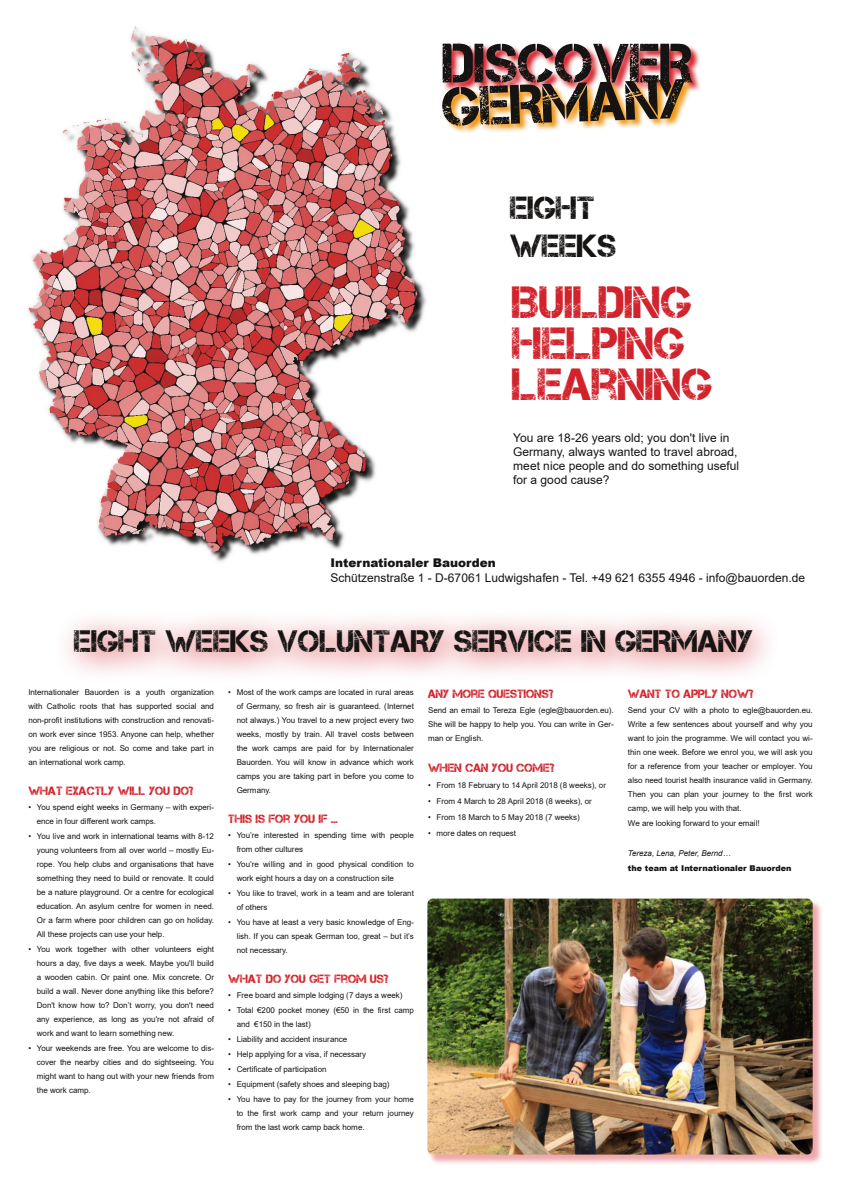
<style>
.page{position:relative;width:842px;height:1191px;background:#fff}
.page>*{position:absolute;margin:0;border:0;box-sizing:border-box;transform-origin:0 0}
.t1{font:55.2px "Captureit";color:#161413}
.t2{font:45px/41.2px "Captureit";color:#d2222b}
.t3{font:32px/37.8px "Captureit";color:#161413}
.t4{font:31px "Captureit";color:#161413}
.t5{font:12px/13.8px "Arial";color:#161413}
.t6{font:12px "Captureit";color:#d2222b}
.t7{font:900 12px "Arial";color:#161413}
.t8{font:8px/14px "Arial";letter-spacing:-.005em;color:#161413;text-align:justify}
.t9{font:900 8px "Arial";letter-spacing:-.005em;color:#161413}
.t10{font:italic 8px "Arial";letter-spacing:-.005em;color:#161413}
</style>
<div class="page">
<img style="left:27px;top:26px;width:400px;height:536px">
<img style="left:443px;top:44px;width:257px;height:30px">
<img style="left:443px;top:74px;width:257px;height:59px">
<img style="left:428px;top:902px;width:394px;height:262px">
<img style="left:427px;top:898px;width:386px;height:256px;border-radius:6px">
<h1 class="t1" style="left:443px;top:32px;width:251px">DISCOVER</h1>
<h1 class="t1" style="left:441px;top:76px;width:247px;rotate:-2deg">GERMANY</h1>
<h3 class="t3" style="left:510px;top:189px;width:108px">EIGHT<br>WEEKS</h3>
<h2 class="t2" style="left:512px;top:281px;width:202px">BUILDING<br>HELPING<br>LEARNING</h2>
<h3 class="t5" style="left:513px;top:431px;width:227px">You are 18-26 years old; you don't live in Germany, always wanted to travel abroad, meet nice people and do something useful for a good cause?</h3>
<h3 class="t7" style="left:330px;top:554px;width:167px">Internationaler Bauorden</h3>
<h3 class="t5" style="left:330px;top:571px;width:476px">Schützenstraße 1 - D-67061 Ludwigshafen - Tel. +49 621 6355 4946 - info@bauorden.de</h3>
<h3 class="t4" style="left:74px;top:624px;width:680px">EIGHT WEEKS VOLUNTARY SERVICE IN GERMANY</h3>
<p class="t8" style="left:28px;top:685px;width:187px">Internationaler Bauorden is a youth organization with Catholic roots that has supported social and non-profit institutions with construction and renovati&shy;on work ever since 1953. Anyone can help, whether you are religious or not. So come and take part in an international work camp.</p>
<h3 class="t6" style="left:28px;top:784px;width:167px">WHAT EXACTLY WILL YOU DO?</h3>
<p class="t8" style="left:37px;top:800px;width:179px;text-indent:-8px">• You spend eight weeks in Germany – with experi&shy;ence in four different work camps.</p>
<p class="t8" style="left:37px;top:829px;width:179px;text-indent:-8px">• You live and work in international teams with 8-12 young volunteers from all over world – mostly Eu&shy;rope. You help clubs and organisations that have something they need to build or renovate. It could be a nature playground. Or a centre for ecological education. An asylum centre for women in need.<br>Or a farm where poor children can go on holiday.<br>All these projects can use your help.</p>
<p class="t8" style="left:37px;top:942px;width:179px;text-indent:-8px">• You work together with other volunteers eight hours a day, five days a week. Maybe you'll build a wooden cabin. Or paint one. Mix concrete. Or build a wall. Never done anything like this before?<br>Don't know how to? Don’t worry, you don't need any experience, as long as you're not afraid of work and want to learn something new.</p>
<p class="t8" style="left:37px;top:1041px;width:179px;text-indent:-8px">• Your weekends are free. You are welcome to dis&shy;cover the nearby cities and do sightseeing. You might want to hang out with your new friends from the work camp.</p>
<p class="t8" style="left:237px;top:685px;width:179px;text-indent:-8px">• Most of the work camps are located in rural areas of Germany, so fresh air is guaranteed. (Internet not always.) You travel to a new project every two weeks, mostly by train. All travel costs between the work camps are paid for by Internationaler Bauorden. You will know in advance which work camps you are taking part in before you come to Germany.</p>
<h3 class="t6" style="left:228px;top:812px;width:111px">THIS IS FOR YOU IF …</h3>
<p class="t8" style="left:237px;top:828px;width:179px;text-indent:-8px">• You’re interested in spending time with people from other cultures</p>
<p class="t8" style="left:237px;top:857px;width:179px;text-indent:-8px">• You’re willing and in good physical condition to work eight hours a day on a construction site</p>
<p class="t8" style="left:237px;top:886px;width:179px;text-indent:-8px">• You like to travel, work in a team and are tolerant of others</p>
<p class="t8" style="left:237px;top:915px;width:179px;text-indent:-8px">• You have at least a very basic knowledge of Eng&shy;lish. If you can speak German too, great – but it’s not necessary.</p>
<h3 class="t6" style="left:228px;top:972px;width:162px">WHAT DO YOU GET FROM US?</h3>
<p class="t8" style="left:228px;top:988px;width:176px">• Free board and simple lodging (7 days a week)</p>
<p class="t8" style="left:237px;top:1003px;width:179px;text-indent:-8px">• Total €200 pocket money (€50 in the first camp and €150 in the last)</p>
<p class="t8" style="left:228px;top:1032px;width:121px">• Liability and accident insurance</p>
<p class="t8" style="left:228px;top:1047px;width:140px">• Help applying for a visa, if necessary</p>
<p class="t8" style="left:228px;top:1062px;width:100px">• Certificate of participation</p>
<p class="t8" style="left:228px;top:1077px;width:163px">• Equipment (safety shoes and sleeping bag)</p>
<p class="t8" style="left:237px;top:1092px;width:179px;text-indent:-8px">• You have to pay for the journey from your home to the first work camp and your return journey from the last work camp back home.</p>
<h3 class="t6" style="left:428px;top:686px;width:127px">ANY MORE QUESTIONS?</h3>
<p class="t8" style="left:428px;top:703px;width:187px">Send an email to Tereza Egle (egle@bauorden.eu).<br>She will be happy to help you. You can write in Ger&shy;man or English.</p>
<h3 class="t6" style="left:428px;top:760px;width:128px">WHEN CAN YOU COME?</h3>
<p class="t8" style="left:428px;top:778px;width:179px">• From 18 February to 14 April 2018 (8 weeks), or</p>
<p class="t8" style="left:428px;top:794px;width:165px">• From 4 March to 28 April 2018 (8 weeks), or</p>
<p class="t8" style="left:428px;top:810px;width:153px">• From 18 March to 5 May 2018 (7 weeks)</p>
<p class="t8" style="left:428px;top:826px;width:89px">• more dates on request</p>
<h3 class="t6" style="left:628px;top:687px;width:127px">WANT TO APPLY NOW?</h3>
<p class="t8" style="left:628px;top:703px;width:186px">Send your CV with a photo to egle@bauorden.eu.<br>Write a few sentences about yourself and why you want to join the programme. We will contact you wi&shy;thin one week. Before we enrol you, we will ask you for a reference from your teacher or employer. You also need tourist health insurance valid in Germany.<br>Then you can plan your journey to the first work camp, we will help you with that.</p>
<p class="t8" style="left:628px;top:816px;width:133px">We are looking forward to your email!</p>
<p class="t10" style="left:628px;top:848px;width:104px">Tereza, Lena, Peter, Bernd…</p>
<p class="t9" style="left:628px;top:862px;width:165px">the team at Internationaler Bauorden</p>
</div>
